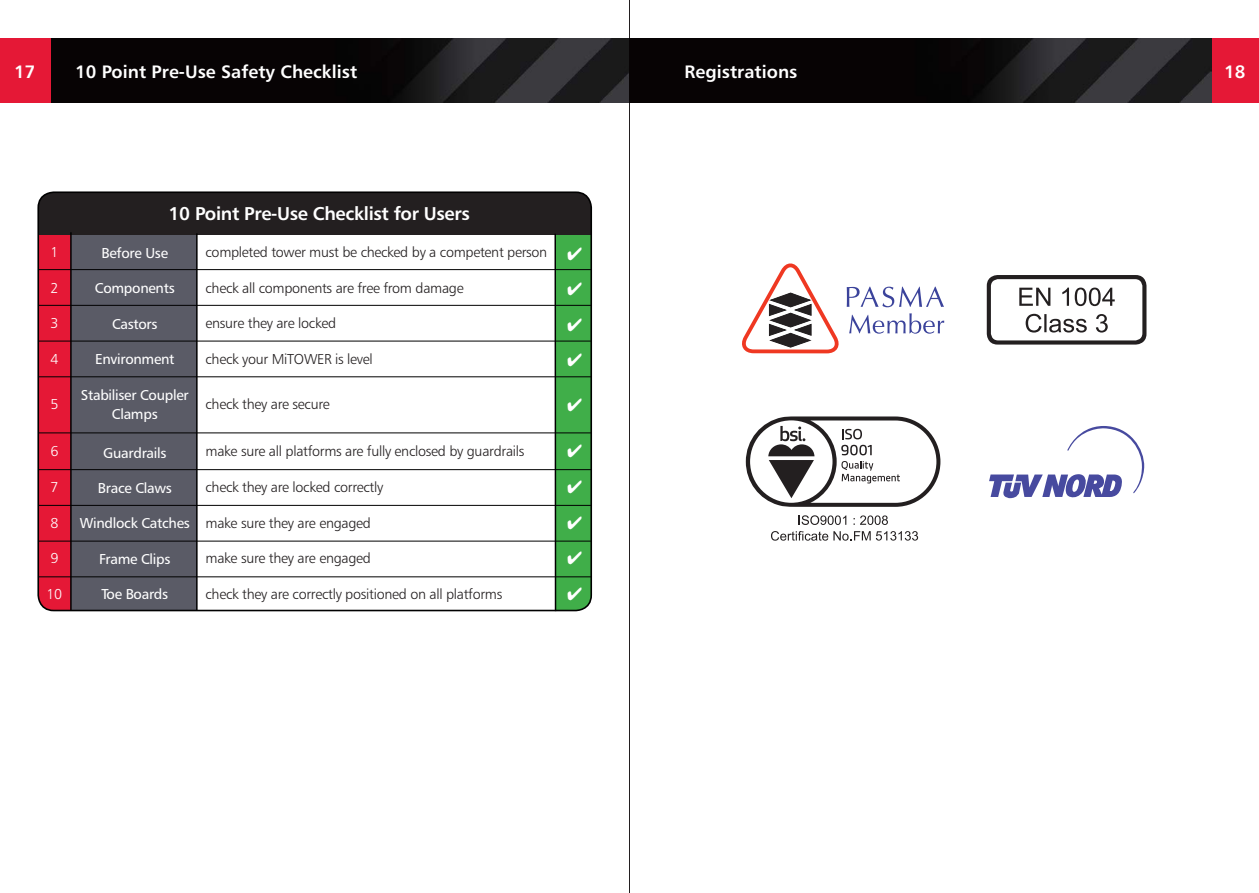
<style>
.page{position:relative;width:1259px;height:893px;background:#fff}
.page>*{position:absolute;margin:0;border:0;box-sizing:border-box;transform-origin:0 0}
.t1{font:18.6px "Humanist 777 BT Bold B";letter-spacing:-.02em;color:#fff}
.t2{font:18px "Humanist 777 BT Bold B";color:#fff}
.t3{font:17.85px/35.5px "Zapf Dingbats ITC";color:#fff;text-align:justify}
.t4{font:14.4px "Humanist 777 BT Light B";letter-spacing:-.02em;color:#231f20}
.t5{font:14.4px/19.2px "Humanist 777 BT Roman B";letter-spacing:-.02em;color:#fff;text-align:center}
.t6{font:14.4px "Humanist 777 BT Light B";color:#fff}
</style>
<div class="page">
<img style="left:51px;top:38px;width:578px;height:65px">
<div style="left:0;top:38px;width:51px;height:65px;background:#e51836"></div>
<hr style="left:629px;top:0;width:1px;height:893px;background:#231f20">
<div style="left:1210px;top:38px;width:49px;height:65px;background:#e51836"></div>
<img style="left:629px;top:38px;width:582px;height:65px">
<svg style="left:742px;top:263px;width:97px;height:91px"></svg>
<svg style="left:846px;top:287px;width:98px;height:20px"></svg>
<svg style="left:849px;top:313px;width:95px;height:21px"></svg>
<svg style="left:989px;top:426px;width:155px;height:73px"></svg>
<svg style="left:798px;top:515px;width:48px;height:10px"></svg>
<svg style="left:853px;top:515px;width:35px;height:10px"></svg>
<svg style="left:771px;top:531px;width:99px;height:10px"></svg>
<svg style="left:876px;top:531px;width:42px;height:10px"></svg>
<svg style="left:746px;top:416px;width:194px;height:91px"></svg>
<svg style="left:986px;top:275px;width:160px;height:70px"></svg>
<div style="left:71px;top:235px;width:125px;height:375px;background:#5a5b66"></div>
<div style="left:39px;top:235px;width:32px;height:375px;background:#e51836"></div>
<div style="left:555px;top:235px;width:35px;height:375px;background:#40ae49"></div>
<div style="left:38px;top:192px;width:553px;height:43px;background:#231f20"></div>
<div style="left:37px;top:191px;width:555px;height:420px;border:2px solid #000;border-radius:16px"></div>
<hr style="left:70px;top:232px;width:2px;height:378px;background:#000">
<hr style="left:196px;top:233px;width:2px;height:378px;background:#000">
<hr style="left:554px;top:234px;width:2px;height:377px;background:#000">
<hr style="left:39px;top:269px;width:552px;height:1px;background:#000">
<hr style="left:39px;top:305px;width:552px;height:1px;background:#000">
<hr style="left:39px;top:469px;width:552px;height:1px;background:#000">
<hr style="left:39px;top:341px;width:552px;height:1px;background:#000">
<hr style="left:39px;top:505px;width:552px;height:1px;background:#000">
<hr style="left:39px;top:376px;width:552px;height:1px;background:#000">
<hr style="left:39px;top:541px;width:552px;height:1px;background:#000">
<hr style="left:39px;top:432px;width:552px;height:1px;background:#000">
<hr style="left:39px;top:576px;width:552px;height:1px;background:#000">
<p class="t2" style="left:14px;top:60px;width:23px">17</p>
<p class="t2" style="left:75px;top:60px;width:284px">10 Point Pre-Use Safety Checklist</p>
<p class="t2" style="left:684px;top:60px;width:114px">Registrations</p>
<p class="t2" style="left:1224px;top:60px;width:23px">18</p>
<p class="t6" style="left:50px;top:243px;width:10px">1</p>
<p class="t6" style="left:50px;top:279px;width:10px">2</p>
<p class="t6" style="left:50px;top:314px;width:10px">3</p>
<p class="t6" style="left:50px;top:350px;width:10px">4</p>
<p class="t6" style="left:50px;top:395px;width:10px">5</p>
<p class="t6" style="left:50px;top:443px;width:10px">6</p>
<p class="t6" style="left:50px;top:478px;width:10px">7</p>
<p class="t6" style="left:50px;top:514px;width:10px">8</p>
<p class="t6" style="left:50px;top:549px;width:10px">9</p>
<p class="t6" style="left:47px;top:585px;width:17px">10</p>
<p class="t1" style="left:169px;top:202px;width:303px">10 Point Pre-Use Checklist for Users</p>
<p class="t5" style="left:101px;top:243px;width:68px">Before Use</p>
<p class="t5" style="left:95px;top:278px;width:81px">Components</p>
<p class="t5" style="left:112px;top:314px;width:47px">Castors</p>
<p class="t5" style="left:95px;top:350px;width:81px">Environment</p>
<p class="t5" style="left:81px;top:385px;width:109px">Stabiliser Coupler<br>Clamps</p>
<p class="t5" style="left:103px;top:443px;width:65px">Guardrails</p>
<p class="t5" style="left:98px;top:478px;width:75px">Brace Claws</p>
<p class="t5" style="left:80px;top:513px;width:112px">Windlock Catches</p>
<p class="t5" style="left:99px;top:549px;width:73px">Frame Clips</p>
<p class="t5" style="left:101px;top:584px;width:68px">Toe Boards</p>
<p class="t4" style="left:205px;top:243px;width:343px">completed tower must be checked by a competent person</p>
<p class="t4" style="left:205px;top:279px;width:260px">check all components are free from damage</p>
<p class="t4" style="left:205px;top:314px;width:132px">ensure they are locked</p>
<p class="t4" style="left:205px;top:350px;width:169px">check your MiTOWER is level</p>
<p class="t4" style="left:205px;top:395px;width:126px">check they are secure</p>
<p class="t4" style="left:205px;top:443px;width:320px">make sure all platforms are fully enclosed by guardrails</p>
<p class="t4" style="left:205px;top:478px;width:179px">check they are locked correctly</p>
<p class="t4" style="left:205px;top:514px;width:167px">make sure they are engaged</p>
<p class="t4" style="left:205px;top:549px;width:167px">make sure they are engaged</p>
<p class="t4" style="left:205px;top:585px;width:298px">check they are correctly positioned on all platforms</p>
<p class="t3" style="left:567px;top:236px;width:17px">✔ ✔ ✔ ✔</p>
<p class="t3" style="left:567px;top:434px;width:17px">✔ ✔ ✔ ✔ ✔</p>
</div>
